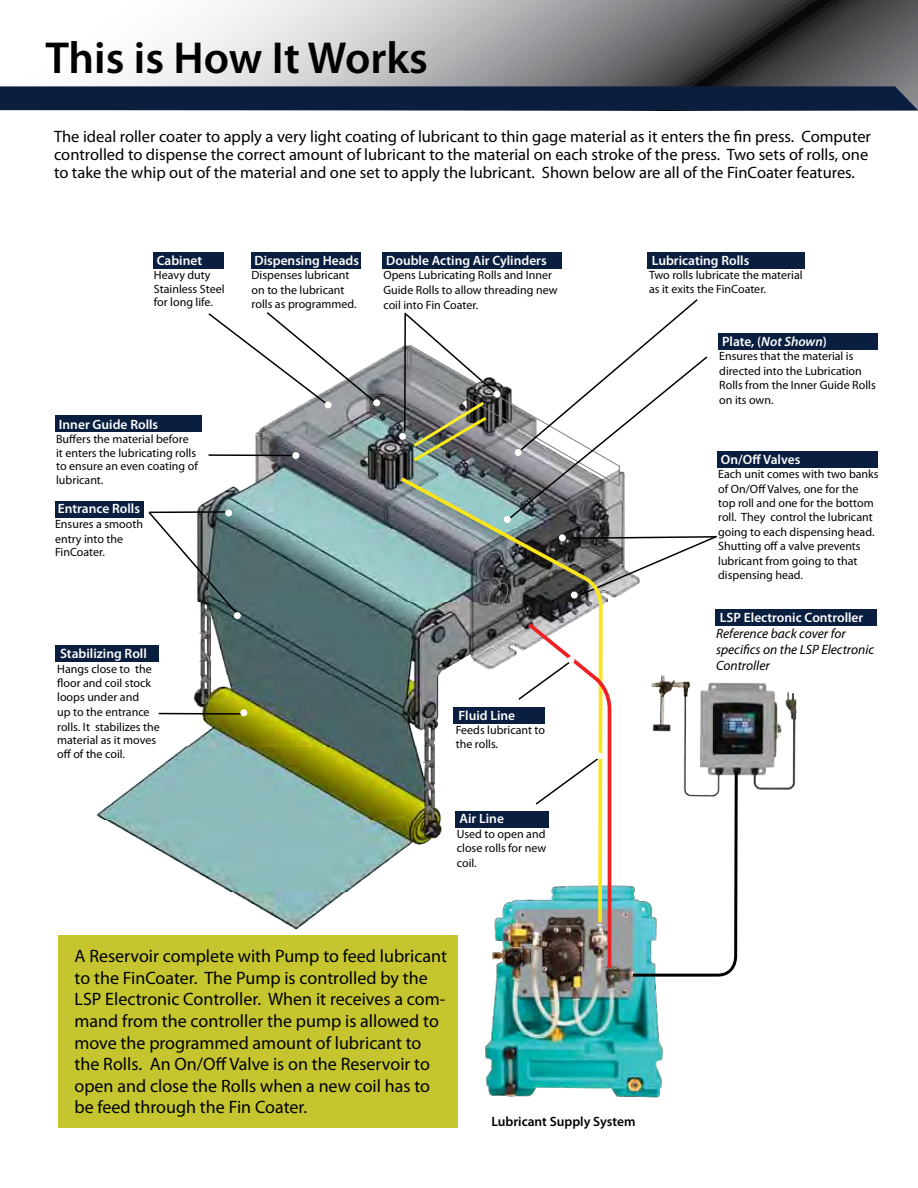
<style>
.page{position:relative;width:918px;height:1188px;background:#fff}
.page>*{position:absolute;margin:0;border:0;box-sizing:border-box;transform-origin:0 0}
.t1{font:600 45px "Myriad Pro";color:#000}
.t2{font:18px/21.6px "Myriad Pro";color:#000}
.t3{font:16.5px/18px "Myriad Pro";color:#000}
.t4{font:600 13.5px "Myriad Pro";color:#fff}
.t5{font:italic 13.5px/16.2px "Myriad Pro";color:#000}
.t6{font:600 13.5px "Myriad Pro";color:#000}
.t7{font:12px/14.4px "Myriad Pro";color:#000}
.s1{font-style:italic}
</style>
<div class="page">
<img style="left:87px;top:415px;width:538px;height:515px">
<img style="left:199px;top:346px;width:421px;height:489px">
<img style="left:651px;top:675px;width:146px;height:115px">
<img style="left:483px;top:883px;width:147px;height:214px">
<div style="left:647px;top:253px;width:158px;height:16px;background:#0a1e3f"></div>
<div style="left:718px;top:334px;width:160px;height:16px;background:#0a1e3f"></div>
<div style="left:717px;top:451px;width:161px;height:17px;background:#0a1e3f"></div>
<div style="left:716px;top:609px;width:161px;height:16px;background:#0a1e3f"></div>
<div style="left:55px;top:646px;width:104px;height:16px;background:#0a1e3f"></div>
<div style="left:55px;top:501px;width:89px;height:16px;background:#0a1e3f"></div>
<div style="left:55px;top:416px;width:147px;height:16px;background:#0a1e3f"></div>
<div style="left:382px;top:253px;width:180px;height:16px;background:#0a1e3f"></div>
<div style="left:252px;top:253px;width:109px;height:16px;background:#0a1e3f"></div>
<div style="left:153px;top:253px;width:71px;height:16px;background:#0a1e3f"></div>
<svg style="left:147px;top:510px;width:94px;height:108px"></svg>
<svg style="left:207px;top:312px;width:170px;height:95px"></svg>
<svg style="left:508px;top:299px;width:200px;height:221px"></svg>
<hr style="left:209px;top:454px;width:83px;height:2px;background:#000">
<svg style="left:605px;top:534px;width:112px;height:62px"></svg>
<hr style="left:149px;top:511px;width:76px;height:2px;background:#000">
<hr style="left:159px;top:713px;width:83px;height:2px;background:#000">
<svg style="left:630px;top:768px;width:109px;height:330px"></svg>
<svg style="left:403px;top:312px;width:95px;height:152px"></svg>
<svg style="left:397px;top:474px;width:208px;height:452px"></svg>
<svg style="left:517px;top:619px;width:96px;height:352px"></svg>
<div style="left:325px;top:402px;width:7px;height:6px;background:#fff;border-radius:50%"></div>
<div style="left:373px;top:399px;width:7px;height:7px;background:#fff;border-radius:50%"></div>
<div style="left:292px;top:452px;width:7px;height:7px;background:#fff;border-radius:50%"></div>
<div style="left:225px;top:510px;width:7px;height:6px;background:#fff;border-radius:50%"></div>
<div style="left:234px;top:612px;width:7px;height:7px;background:#fff;border-radius:50%"></div>
<div style="left:240px;top:709px;width:7px;height:7px;background:#fff;border-radius:50%"></div>
<div style="left:399px;top:433px;width:7px;height:7px;background:#fff;border-radius:50%"></div>
<div style="left:494px;top:391px;width:7px;height:7px;background:#fff;border-radius:50%"></div>
<div style="left:515px;top:449px;width:7px;height:7px;background:#fff;border-radius:50%"></div>
<div style="left:504px;top:516px;width:7px;height:7px;background:#fff;border-radius:50%"></div>
<div style="left:559px;top:534px;width:7px;height:7px;background:#fff;border-radius:50%"></div>
<div style="left:571px;top:592px;width:7px;height:7px;background:#fff;border-radius:50%"></div>
<svg style="left:0;top:0;width:918px;height:111px"></svg>
<div style="left:0;top:86px;width:918px;height:24px;background:#0a1e3f"></div>
<div style="left:58px;top:935px;width:400px;height:193px;background:#c5c62f"></div>
<div style="left:568px;top:656px;width:7px;height:7px;background:#fff;border-radius:50%"></div>
<div style="left:596px;top:753px;width:7px;height:6px;background:#fff;border-radius:50%"></div>
<h1 class="t1" style="left:45px;top:29px;width:384px">This is How It Works</h1>
<p class="t3" style="left:54px;top:127px;width:819px">The ideal roller coater to apply a very light coating of lubricant to thin gage material as it enters the fin press. Computer controlled to dispense the correct amount of lubricant to the material on each stroke of the press. Two sets of rolls, one to take the whip out of the material and one set to apply the lubricant. Shown below are all of the FinCoater features.</p>
<p class="t4" style="left:157px;top:252px;width:47px">Cabinet</p>
<p class="t7" style="left:154px;top:268px;width:72px;line-height:13.5px">Heavy duty<br>Stainless Steel for long life.</p>
<p class="t4" style="left:254px;top:252px;width:106px">Dispensing Heads</p>
<p class="t7" style="left:252px;top:268px;width:99px;line-height:15px">Dispenses lubricant on to the lubricant</p>
<p class="t7" style="left:252px;top:296px;width:107px">rolls as programmed.</p>
<p class="t4" style="left:386px;top:252px;width:162px">Double Acting Air Cylinders</p>
<p class="t7" style="left:383px;top:268px;width:176px;line-height:15px">Opens Lubricating Rolls and Inner<br>Guide Rolls to allow threading new coil into Fin Coater.</p>
<p class="t4" style="left:59px;top:416px;width:101px">Inner Guide Rolls</p>
<p class="t7" style="left:56px;top:432px;width:143px;line-height:13.5px">Buffers the material before it enters the lubricating rolls to ensure an even coating of lubricant.</p>
<p class="t4" style="left:58px;top:500px;width:84px">Entrance Rolls</p>
<p class="t7" style="left:55px;top:516px;width:89px;line-height:15px">Ensures a smooth entry into the</p>
<p class="t7" style="left:55px;top:545px;width:51px">FinCoater.</p>
<p class="t4" style="left:60px;top:645px;width:88px">Stabilizing Roll</p>
<p class="t7" style="left:57px;top:661px;width:104px">Hangs close to the floor and coil stock loops under and<br>up to the entrance rolls. It stabilizes the</p>
<p class="t7" style="left:57px;top:733px;width:100px;line-height:13.5px">material as it moves off of the coil.</p>
<p class="t4" style="left:459px;top:707px;width:58px">Fluid Line</p>
<p class="t7" style="left:456px;top:723px;width:91px">Feeds lubricant to the rolls.</p>
<p class="t4" style="left:460px;top:810px;width:46px">Air Line</p>
<p class="t7" style="left:457px;top:826px;width:91px;text-align:justify">Used to open and close rolls for new coil.</p>
<p class="t4" style="left:652px;top:252px;width:99px">Lubricating Rolls</p>
<p class="t7" style="left:649px;top:268px;width:155px;line-height:13.5px">Two rolls lubricate the material as it exits the FinCoater.</p>
<p class="t4" style="left:722px;top:333px;width:106px">Plate, (<span class="s1">Not Shown</span>)</p>
<p class="t7" style="left:719px;top:349px;width:158px">Ensures that the material is directed into the Lubrication<br>Rolls from the Inner Guide Rolls on its own.</p>
<p class="t4" style="left:721px;top:451px;width:81px">On/Off Valves</p>
<p class="t7" style="left:718px;top:467px;width:162px">Each unit comes with two banks of On/Off Valves, one for the top roll and one for the bottom roll. They control the lubricant going to each dispensing head.<br>Shutting off a valve prevents lubricant from going to that dispensing head.</p>
<p class="t4" style="left:720px;top:609px;width:145px">LSP Electronic Controller</p>
<p class="t5" style="left:716px;top:625px;width:160px">Reference back cover for specifics on the LSP Electronic<br>Controller</p>
<p class="t2" style="left:75px;top:945px;width:374px">A Reservoir complete with Pump to feed lubricant to the FinCoater. The Pump is controlled by the LSP Electronic Controller. When it receives a com&shy;mand from the controller the pump is allowed to move the programmed amount of lubricant to the Rolls. An On/Off Valve is on the Reservoir to open and close the Rolls when a new coil has to be feed through the Fin Coater.</p>
<p class="t6" style="left:491px;top:1113px;width:146px">Lubricant Supply System</p>
</div>
